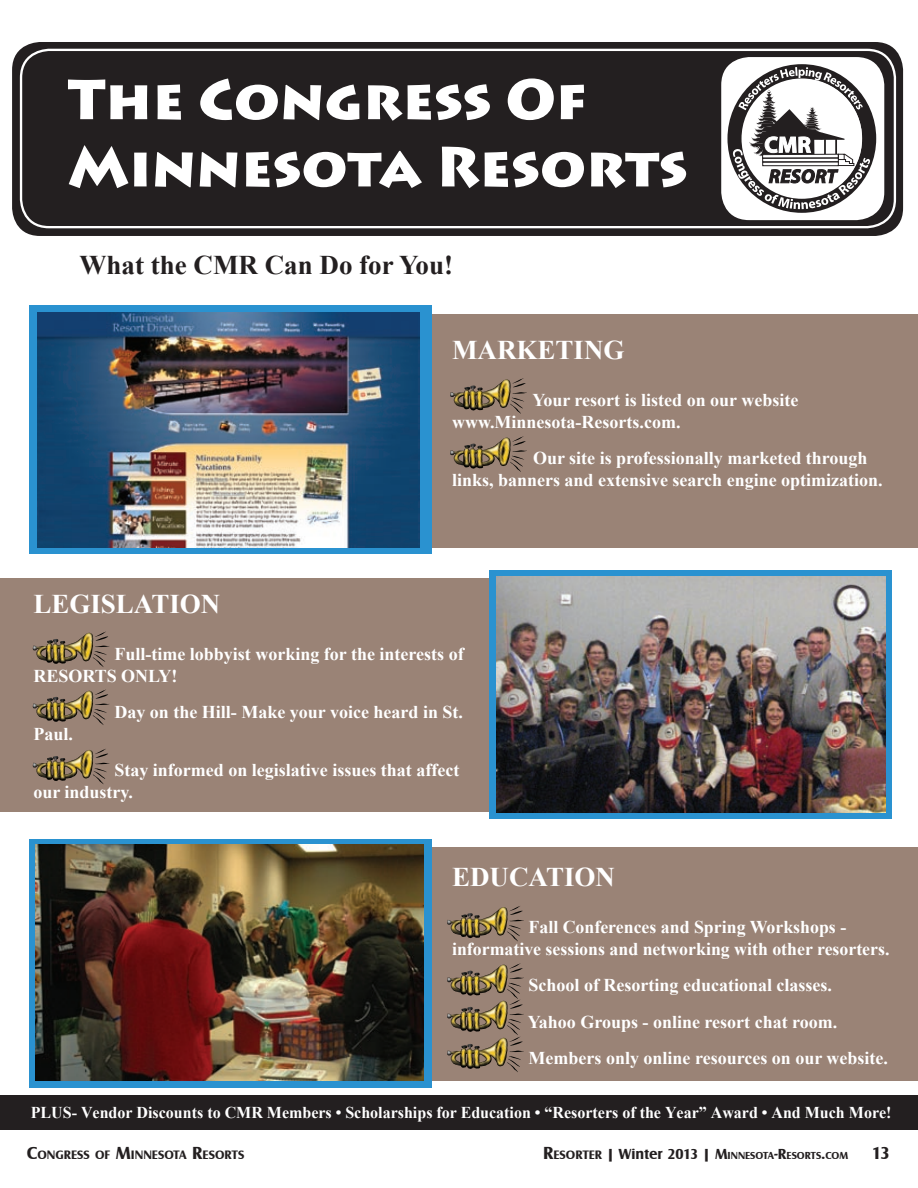
<style>
.page{position:relative;width:918px;height:1188px;background:#fff}
.page>*{position:absolute;margin:0;border:0;box-sizing:border-box;transform-origin:0 0}
.t1{font:900 56.1px/67.2px "Lithos Pro";color:#fff}
.t2{font:700 27px "Times New Roman";color:#fff}
.t3{font:700 27px "Times New Roman";color:#231f20}
.t4{font:700 18px/21.6px "Times New Roman";color:#fff}
.t5{font:700 18px "Castle T";color:#231f20}
.t6{font:700 16.5px "Times New Roman";color:#fff}
.t7{font:700 12.6px "Castle T";color:#231f20}
.t8{font:700 10.5px "Castle T";color:#231f20}
.s1{font-size:18px}
.s2{font-size:12.6px}
.s3{font-size:15px}
</style>
<div class="page">
<svg style="left:12px;top:42px;width:891px;height:194px;background:#3b3838"></svg>
<div style="left:19px;top:48px;width:878px;height:179px;background:#231f20"></div>
<svg style="left:721px;top:57px;width:163px;height:163px"></svg>
<div style="left:412px;top:314px;width:506px;height:234px;background:#9a8376"></div>
<div style="left:29px;top:305px;width:402px;height:249px;background:#2a92d0"></div>
<div style="left:36px;top:311px;width:389px;height:237px;background:linear-gradient(to bottom,#2a92d0,#2a92d0)"></div>
<img style="left:38px;top:312px;width:382px;height:236px">
<div style="left:412px;top:848px;width:506px;height:233px;background:#9a8376"></div>
<div style="left:29px;top:839px;width:402px;height:249px;background:#2a92d0"></div>
<div style="left:0;top:578px;width:507px;height:234px;background:#9a8376"></div>
<div style="left:489px;top:570px;width:403px;height:249px;background:#2a92d0"></div>
<img style="left:496px;top:576px;width:389px;height:236px">
<img style="left:35px;top:844px;width:388px;height:236px">
<div style="left:0;top:1095px;width:918px;height:35px;background:#231f20"></div>
<img style="left:450px;top:378px;width:77px;height:36px">
<img style="left:450px;top:436px;width:77px;height:36px">
<img style="left:447px;top:906px;width:77px;height:35px">
<img style="left:447px;top:963px;width:77px;height:109px">
<img style="left:32px;top:631px;width:78px;height:36px">
<img style="left:32px;top:689px;width:78px;height:36px">
<img style="left:32px;top:749px;width:78px;height:35px">
<h1 class="t1" style="left:68px;top:67px;width:621px">The Congress Of<br>Minnesota Resorts</h1>
<h2 class="t3" style="left:80px;top:247px;width:375px">What the CMR Can Do for You!</h2>
<h2 class="t2" style="left:452px;top:332px;width:174px">MARKETING</h2>
<p class="t4" style="left:452px;top:389px;width:348px;text-indent:80px">Your resort is listed on our website www.Minnesota-Resorts.com.</p>
<p class="t4" style="left:452px;top:447px;width:432px;text-indent:81px">Our site is professionally marketed through links, banners and extensive search engine optimization.</p>
<h2 class="t2" style="left:33px;top:585px;width:189px">LEGISLATION</h2>
<p class="t4" style="left:33px;top:643px;width:432px;text-indent:81px">Full-time lobbyist working for the interests of<br>RESORTS ONLY!</p>
<p class="t4" style="left:114px;top:701px;width:350px">Day on the Hill- Make your voice heard in St.</p>
<p class="t4" style="left:33px;top:722px;width:41px">Paul.</p>
<p class="t4" style="left:33px;top:759px;width:427px;text-indent:81px">Stay informed on legislative issues that affect our industry.</p>
<h2 class="t2" style="left:452px;top:859px;width:164px">EDUCATION</h2>
<p class="t4" style="left:452px;top:916px;width:439px;text-indent:76px">Fall Conferences and Spring Workshops - informative sessions and networking with other resorters.</p>
<p class="t4" style="left:528px;top:966px;width:362px;line-height:36.6px">School of Resorting educational classes.<br>Yahoo Groups - online resort chat room.<br>Members only online resources on our website.</p>
<p class="t6" style="left:31px;top:1101px;width:862px">PLUS- Vendor Discounts to CMR Members • Scholarships for Education • “Resorters of the Year” Award • And Much More!</p>
<p class="t7" style="left:27px;top:1148px;width:219px"><span class="s1">C</span>ONGRESS OF <span class="s1">M</span>INNESOTA <span class="s1">R</span>ESORTS</p>
<p class="t8" style="left:543px;top:1149px;width:307px"><span class="s1">R</span><span class="s2">ESORTER</span> <span class="s3">| Winter 2013 | M</span>INNESOTA<span class="s3">-R</span>ESORTS<span class="s3">.</span>COM</p>
<p class="t5" style="left:872px;top:1143px;width:20px">13</p>
</div>
